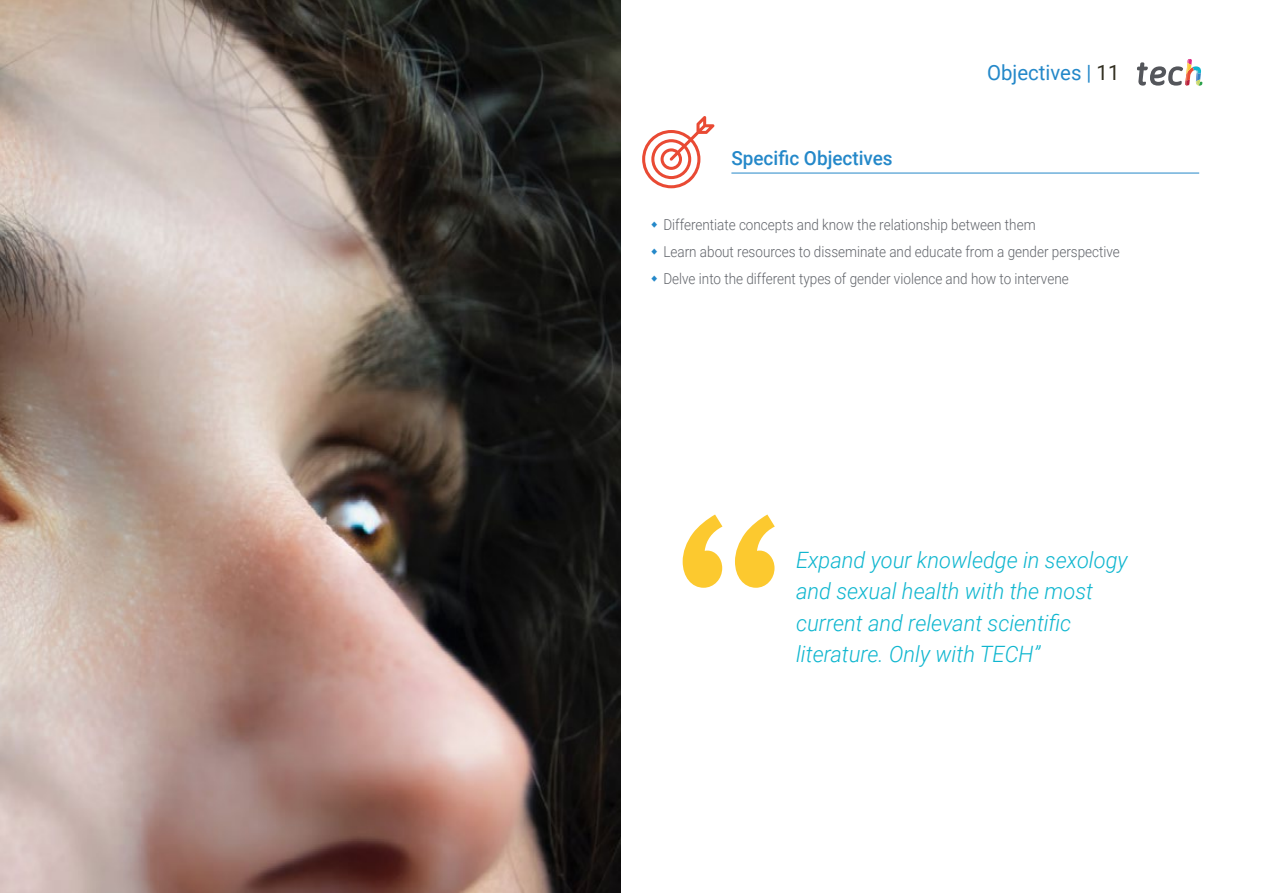
<style>
.page{position:relative;width:1263px;height:893px;background:#fff}
.page>*{position:absolute;margin:0;border:0;box-sizing:border-box;transform-origin:0 0}
.t1{font:italic 300 22.5px/31.5px "Roboto";color:#0fb6cf}
.t2{font:21px "Roboto";color:#2488c9}
.t3{font:500 19.5px "Roboto";color:#2488c9}
.t4{font:300 15px/26.7px "Roboto";color:#61646a;scale:.9 1}
.s1{color:#312e20}
</style>
<div class="page">
<img style="left:0;top:0;width:621px;height:893px">
<svg style="left:1137px;top:59px;width:65px;height:27px"></svg>
<svg style="left:683px;top:514px;width:92px;height:74px"></svg>
<svg style="left:642px;top:116px;width:72px;height:72px"></svg>
<hr style="left:731px;top:173px;width:468px;height:1px;background:#2488c9">
<h3 class="t3" style="left:731px;top:144px;width:163px">Specific Objectives</h3>
<h2 class="t2" style="left:987px;top:57px;width:134px">Objectives | <span class="s1">11</span></h2>
<p class="t4" style="left:663px;top:211px;width:509px">Differentiate concepts and know the relationship between them<br>Learn about resources to disseminate and educate from a gender perspective<br>Delve into the different types of gender violence and how to intervene</p>
<h1 class="t1" style="left:796px;top:543px;width:333px">Expand your knowledge in sexology and sexual health with the most current and relevant scientific literature. Only with TECH”</h1>
</div>
